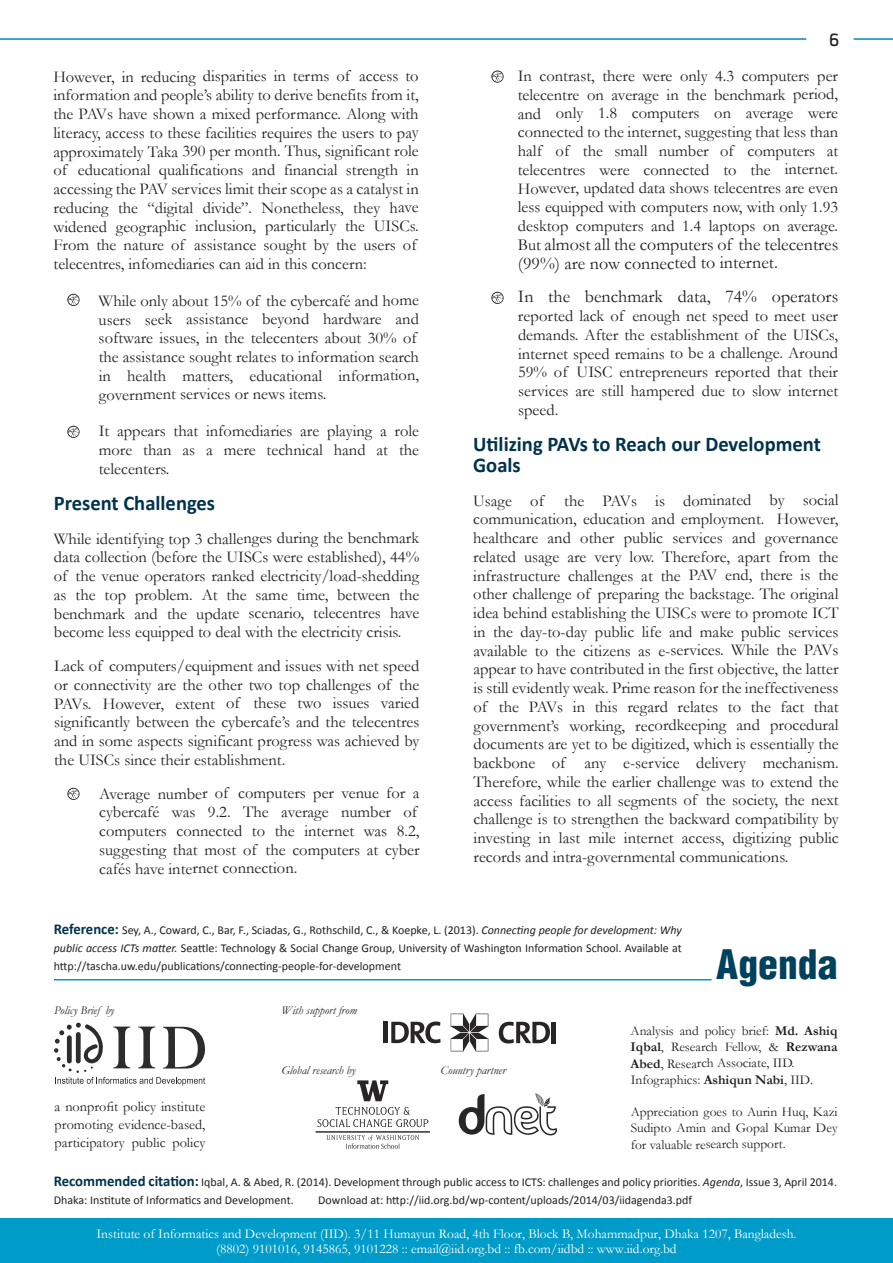
<style>
.page{position:relative;width:893px;height:1263px;background:#fff}
.page>*{position:absolute;margin:0;border:0;box-sizing:border-box;transform-origin:0 0}
.t1{font:900 condensed 39.6px "Helvetica";color:#00415e}
.t2{font:700 21px/21.1px "Calibri";color:#00324c}
.t3{font:18px/18.8px "Garamond";color:#231f20}
.t4{font:16.5px/18.8px "Garamond";color:#231f20;text-align:justify}
.t5{font:16.5px "Collator";color:#231f20}
.t6{font:14.25px/18px "Garamond";color:#231f20;text-align:justify}
.t7{font:13.5px/16.2px "Garamond";color:#231f20}
.t8{font:13.5px/15px "Garamond";color:#fff;text-align:center}
.t9{font:12px/18px "Calibri";color:#231f20;text-align:justify}
.t10{font:italic 12px "Garamond";color:#282526}
.s1{font-size:16.5px}
.s2{font-weight:700;font-size:15px;color:#00324c}
.s3{font-style:italic}
.s4{font-weight:700}
</style>
<div class="page">
<div style="left:0;top:1218px;width:893px;height:45px;background:#009cc9"></div>
<svg style="left:67px;top:294px;width:13px;height:12px"></svg>
<svg style="left:67px;top:426px;width:13px;height:12px"></svg>
<svg style="left:67px;top:788px;width:13px;height:12px"></svg>
<svg style="left:491px;top:292px;width:13px;height:12px"></svg>
<svg style="left:491px;top:71px;width:13px;height:12px"></svg>
<hr style="left:0;top:38px;width:806px;height:2px;background:#0088bc">
<hr style="left:854px;top:38px;width:39px;height:2px;background:#0088bc">
<hr style="left:54px;top:979px;width:658px;height:1px;background:#009cc9">
<hr style="left:384px;top:1022px;width:4px;height:21px;background:#282526">
<svg style="left:391px;top:1021px;width:50px;height:22px"></svg>
<svg style="left:499px;top:1022px;width:51px;height:21px"></svg>
<hr style="left:552px;top:1022px;width:4px;height:21px;background:#282526">
<svg style="left:451px;top:1013px;width:37px;height:38px"></svg>
<svg style="left:459px;top:1093px;width:98px;height:43px"></svg>
<svg style="left:327px;top:1135px;width:92px;height:14px"></svg>
<hr style="left:316px;top:1131px;width:114px;height:1px;background:#3c3c3d">
<svg style="left:317px;top:1107px;width:111px;height:20px"></svg>
<svg style="left:357px;top:1080px;width:31px;height:21px"></svg>
<svg style="left:54px;top:1023px;width:152px;height:62px"></svg>
<p class="t4" style="left:53px;top:66px;width:367px;text-align:left">However, in reducing disparities in terms of access to information and people’s ability to derive benefits from it, the PAVs have shown a mixed performance. Along with literacy, access to these facilities requires the users to pay approximately Taka 390 per month. Thus, significant role of educational qualifications and financial strength in accessing the PAV services limit their scope as a catalyst in reducing the “digital divide”. Nonetheless, they have widened geographic inclusion, particularly the UISCs.<br>From the nature of assistance sought by the users of telecentres, infomediaries can aid in this concern:</p>
<p class="t4" style="left:99px;top:291px;width:322px;text-align:left">While only about 15% of the cybercafé and home users seek assistance beyond hardware and software issues, in the telecenters about 30% of the assistance sought relates to information search in health matters, educational information, government services or news items.</p>
<p class="t4" style="left:99px;top:421px;width:322px">It appears that infomediaries are playing a role more than as a mere technical hand at the telecenters.</p>
<p class="t2" style="left:54px;top:492px;width:163px">Present Challenges</p>
<p class="t4" style="left:54px;top:528px;width:367px">While identifying top 3 challenges during the benchmark data collection (before the UISCs were established), 44% of the venue operators ranked electricity/load-shedding as the top problem. At the same time, between the benchmark and the update scenario, telecentres have become less equipped to deal with the electricity crisis.</p>
<p class="t4" style="left:54px;top:656px;width:367px">Lack of computers/equipment and issues with net speed or connectivity are the other two top challenges of the PAVs. However, extent of these two issues varied significantly between the cybercafe’s and the telecentres and in some aspects significant progress was achieved by the UISCs since their establishment.</p>
<p class="t4" style="left:99px;top:783px;width:322px;text-align:left">Average number of computers per venue for a cybercafé was 9.2. The average number of computers connected to the internet was 8.2, suggesting that most of the computers at cyber cafés have internet connection.</p>
<p class="t5" style="left:829px;top:31px;width:12px">6</p>
<p class="t4" style="left:518px;top:66px;width:322px">In contrast, there were only 4.3 computers per telecentre on average in the benchmark period, and only 1.8 computers on average were connected to the internet, suggesting that less than half of the small number of computers at telecentres were connected to the internet.<br>However, updated data shows telecentres are even less equipped with computers now, with only 1.93 desktop computers and 1.4 laptops on average.</p>
<p class="t3" style="left:518px;top:234px;width:322px"><span class="s1">But</span> almost all the computers of the telecentres (99%) are now connected to internet.</p>
<p class="t3" style="left:518px;top:287px;width:322px">In the benchmark data, 74% operators</p>
<p class="t4" style="left:518px;top:306px;width:322px">reported lack of enough net speed to meet user demands. After the establishment of the UISCs, internet speed remains to be a challenge. Around 59% of UISC entrepreneurs reported that their services are still hampered due to slow internet speed.</p>
<p class="t2" style="left:473px;top:433px;width:349px">Utilizing PAVs to Reach our Development<br>Goals</p>
<p class="t4" style="left:473px;top:490px;width:367px">Usage of the PAVs is dominated by social communication, education and employment. However, healthcare and other public services and governance related usage are very low. Therefore, apart from the infrastructure challenges at the PAV end, there is the other challenge of preparing the backstage. The original idea behind establishing the UISCs were to promote ICT in the day-to-day public life and make public services available to the citizens as e-services. While the PAVs appear to have contributed in the first objective, the latter is still evidently weak. Prime reason for the ineffectiveness of the PAVs in this regard relates to the fact that government’s working, recordkeeping and procedural documents are yet to be digitized, which is essentially the backbone of any e-service delivery mechanism.<br>Therefore, while the earlier challenge was to extend the access facilities to all segments of the society, the next challenge is to strengthen the backward compatibility by investing in last mile internet access, digitizing public records and intra-governmental communications.</p>
<p class="t9" style="left:54px;top:921px;width:629px"><span class="s2">Reference:</span> Sey, A., Coward, C., Bar, F., Sciadas, G., Rothschild, C., &amp; Koepke, L. (2013). <span class="s3">Connecting people for development: Why public access ICTs matter.</span> Seattle: Technology &amp; Social Change Group, University of Washington Information School. Available at http://tascha.uw.edu/publications/connecting-people-for-development</p>
<p class="t10" style="left:54px;top:1002px;width:62px">Policy Brief by</p>
<p class="t10" style="left:281px;top:1002px;width:77px">With support from</p>
<h1 class="t1" style="left:716px;top:939px;width:123px">Agenda</h1>
<p class="t6" style="left:55px;top:1097px;width:152px">a nonprofit policy institute promoting evidence-based, participatory public policy</p>
<p class="t10" style="left:281px;top:1062px;width:75px">Global research by</p>
<p class="t10" style="left:441px;top:1062px;width:66px">Country partner</p>
<p class="t7" style="left:631px;top:1022px;width:208px">Analysis and policy brief: <span class="s4">Md. Ashiq Iqbal</span>, Research Fellow, &amp; <span class="s4">Rezwana Abed</span>, Research Associate, IID.<br>Infographics: <span class="s4">Ashiqun Nabi</span>, IID<span class="s3">.</span></p>
<p class="t7" style="left:631px;top:1103px;width:208px;text-align:justify">Appreciation goes to Aurin Huq, Kazi Sudipto Amin and Gopal Kumar Dey for valuable research support.</p>
<p class="t9" style="left:54px;top:1173px;width:785px"><span class="s2">Recommended citation:</span> Iqbal, A. &amp; Abed, R. (2014). Development through public access to ICTS: challenges and policy priorities. <span class="s3">Agenda</span>, Issue 3, April 2014.<br>Dhaka: Institute of Informatics and Development.</p>
<p class="t9" style="left:318px;top:1191px;width:376px">Download at: http://iid.org.bd/wp-content/uploads/2014/03/iidagenda3.pdf</p>
<p class="t8" style="left:96px;top:1226px;width:701px">Institute of Informatics and Development (IID). 3/11 Humayun Road, 4th Floor, Block B, Mohammadpur, Dhaka 1207, Bangladesh. (8802) 9101016, 9145865, 9101228 :: email@iid.org.bd :: fb.com/iidbd :: www.iid.org.bd</p>
</div>
